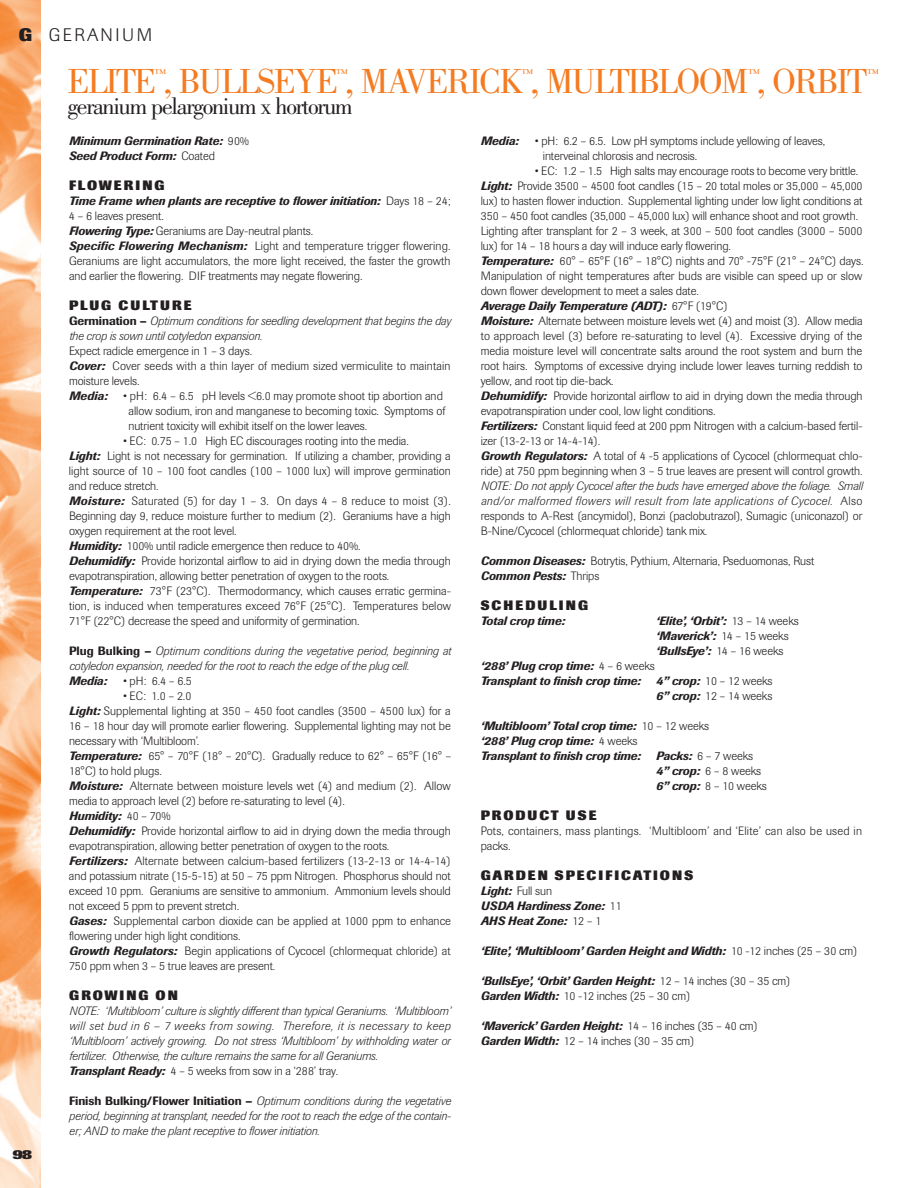
<style>
.page{position:relative;width:918px;height:1188px;background:#fff}
.page>*{position:absolute;margin:0;border:0;box-sizing:border-box;transform-origin:0 0}
.t1{font:36px "Bodoni";letter-spacing:-.05em;color:#f47b21}
.t2{font:24px "Bodoni";letter-spacing:-.05em;color:#231f20}
.t3{font:300 18px "Imago";letter-spacing:.14em;color:#231f20}
.t4{font:800 13.5px "Imago";letter-spacing:.145em;color:#231f20}
.t5{font:800 13.5px "Imago";letter-spacing:.145em;color:#231f20;scale:1.2 1}
.t6{font:300 12px/15px "Imago";letter-spacing:-.005em;color:#231f20}
.t7{font:italic 300 12px/15px "Imago";letter-spacing:-.005em;color:#231f20}
.t8{font:italic 500 12px/15px "Imago";letter-spacing:-.005em;color:#231f20}
.t9{font:300 12px/15px "Imago";letter-spacing:.015em;color:#231f20}
.t10{font:12px "Bodoni";color:#f47b21}
.s1{font-weight:800}
.s2{font-weight:300;font-style:normal}
.s3{font-weight:500;font-style:italic}
.s4{font-weight:500;font-style:normal}
.s5{font-weight:500}
.s6{font-style:normal}
</style>
<div class="page">
<img style="left:0;top:0;width:40px;height:1188px">
<h3 class="t3" style="left:19px;top:28px;width:135px"><span class="s1">G</span> GERANIUM</h3>
<h1 class="t1" style="left:68px;top:68px;width:801px">ELITE , BULLSEYE , MAVERICK , MULTIBLOOM , ORBIT</h1>
<p class="t10" style="left:154px;top:69px;width:13px">™</p>
<p class="t10" style="left:336px;top:69px;width:13px">™</p>
<p class="t10" style="left:522px;top:69px;width:13px">™</p>
<p class="t10" style="left:748px;top:69px;width:13px">™</p>
<p class="t10" style="left:867px;top:69px;width:13px">™</p>
<h2 class="t2" style="left:68px;top:97px;width:286px">geranium pelargonium x hortorum</h2>
<p class="t5" style="left:12px;top:1149px;width:18px">98</p>
<p class="t8" style="left:69px;top:134px;width:182px">Minimum Germination Rate: <span class="s2">90%<br></span>Seed Product Form: <span class="s2">Coated</span></p>
<p class="t4" style="left:69px;top:180px;width:97px">FLOWERING</p>
<p class="t6" style="left:69px;top:194px;width:383px"><span class="s3">Time Frame when plants are receptive to flower initiation:</span> Days 18 – 24; 4 – 6 leaves present.<br><span class="s3">Flowering Type:</span> Geraniums are Day-neutral plants.<br><span class="s3">Specific Flowering Mechanism:</span> Light and temperature trigger flowering.<br>Geraniums are light accumulators, the more light received, the faster the growth and earlier the flowering. DIF treatments may negate flowering.</p>
<p class="t4" style="left:69px;top:300px;width:124px">PLUG CULTURE</p>
<p class="t7" style="left:69px;top:314px;width:383px"><span class="s4">Germination –</span> Optimum conditions for seedling development that begins the day the crop is sown until cotyledon expansion.</p>
<p class="t6" style="left:69px;top:344px;width:383px">Expect radicle emergence in 1 – 3 days.<br><span class="s3">Cover:</span> Cover seeds with a thin layer of medium sized vermiculite to maintain moisture levels.</p>
<p class="t8" style="left:69px;top:389px;width:40px">Media:</p>
<p class="t6" style="left:128px;top:389px;width:318px;text-indent:-5px">• pH: 6.4 – 6.5 pH levels &lt;6.0 may promote shoot tip abortion and allow sodium, iron and manganese to becoming toxic. Symptoms of nutrient toxicity will exhibit itself on the lower leaves.</p>
<p class="t6" style="left:69px;top:434px;width:384px;text-indent:54px">• EC: 0.75 – 1.0 High EC discourages rooting into the media.<br><span class="s3">Light:</span> Light is not necessary for germination. If utilizing a chamber, providing a light source of 10 – 100 foot candles (100 – 1000 lux) will improve germination and reduce stretch.<br><span class="s3">Moisture:</span> Saturated (5) for day 1 – 3. On days 4 – 8 reduce to moist (3).<br>Beginning day 9, reduce moisture further to medium (2). Geraniums have a high oxygen requirement at the root level.<br><span class="s3">Humidity:</span> 100% until radicle emergence then reduce to 40%.<br><span class="s3">Dehumidify:</span> Provide horizontal airflow to aid in drying down the media through evapotranspiration, allowing better penetration of oxygen to the roots.<br><span class="s3">Temperature:</span> 73°F (23°C). Thermodormancy, which causes erratic germina&shy;tion, is induced when temperatures exceed 76°F (25°C). Temperatures below 71°F (22°C) decrease the speed and uniformity of germination.</p>
<p class="t7" style="left:69px;top:644px;width:383px"><span class="s4">Plug Bulking –</span> Optimum conditions during the vegetative period, beginning at cotyledon expansion, needed for the root to reach the edge of the plug cell.</p>
<p class="t8" style="left:69px;top:674px;width:39px">Media:</p>
<p class="t6" style="left:123px;top:674px;width:70px">• pH: 6.4 – 6.5</p>
<p class="t6" style="left:69px;top:689px;width:384px;text-indent:54px">• EC: 1.0 – 2.0<br><span class="s3">Light:</span> Supplemental lighting at 350 – 450 foot candles (3500 – 4500 lux) for a 16 – 18 hour day will promote earlier flowering. Supplemental lighting may not be necessary with ‘Multibloom’.<br><span class="s3">Temperature:</span> 65° – 70°F (18° – 20°C). Gradually reduce to 62° – 65°F (16° – 18°C) to hold plugs.<br><span class="s3">Moisture:</span> Alternate between moisture levels wet (4) and medium (2). Allow media to approach level (2) before re-saturating to level (4).<br><span class="s3">Humidity:</span> 40 – 70%<br><span class="s3">Dehumidify:</span> Provide horizontal airflow to aid in drying down the media through evapotranspiration, allowing better penetration of oxygen to the roots.<br><span class="s3">Fertilizers:</span> Alternate between calcium-based fertilizers (13-2-13 or 14-4-14) and potassium nitrate (15-5-15) at 50 – 75 ppm Nitrogen. Phosphorus should not exceed 10 ppm. Geraniums are sensitive to ammonium. Ammonium levels should not exceed 5 ppm to prevent stretch.<br><span class="s3">Gases:</span> Supplemental carbon dioxide can be applied at 1000 ppm to enhance flowering under high light conditions.<br><span class="s3">Growth Regulators:</span> Begin applications of Cycocel (chlormequat chloride) at 750 ppm when 3 – 5 true leaves are present.</p>
<p class="t4" style="left:69px;top:990px;width:110px">GROWING ON</p>
<p class="t7" style="left:69px;top:1004px;width:383px">NOTE: ‘Multibloom’ culture is slightly different than typical Geraniums. ‘Multibloom’ will set bud in 6 – 7 weeks from sowing. Therefore, it is necessary to keep ‘Multibloom’ actively growing. Do not stress ‘Multibloom’ by withholding water or fertilizer. Otherwise, the culture remains the same for all Geraniums.<br><span class="s5">Transplant Ready:</span> <span class="s6">4 – 5 weeks from sow in a ‘288’ tray.</span></p>
<p class="t7" style="left:69px;top:1094px;width:384px;text-align:justify"><span class="s4">Finish Bulking/Flower Initiation –</span> Optimum conditions during the vegetative period, beginning at transplant, needed for the root to reach the edge of the contain&shy;er; AND to make the plant receptive to flower initiation.</p>
<p class="t8" style="left:481px;top:134px;width:39px">Media:</p>
<p class="t6" style="left:543px;top:134px;width:284px;text-indent:-8px">• pH: 6.2 – 6.5. Low pH symptoms include yellowing of leaves, interveinal chlorosis and necrosis.</p>
<p class="t6" style="left:481px;top:164px;width:384px;text-indent:54px">• EC: 1.2 – 1.5 High salts may encourage roots to become very brittle.<br><span class="s3">Light:</span> Provide 3500 – 4500 foot candles (15 – 20 total moles or 35,000 – 45,000 lux) to hasten flower induction. Supplemental lighting under low light conditions at 350 – 450 foot candles (35,000 – 45,000 lux) will enhance shoot and root growth.<br>Lighting after transplant for 2 – 3 week, at 300 – 500 foot candles (3000 – 5000 lux) for 14 – 18 hours a day will induce early flowering.<br><span class="s3">Temperature:</span> 60° – 65°F (16° – 18°C) nights and 70° -75°F (21° – 24°C) days.<br>Manipulation of night temperatures after buds are visible can speed up or slow down flower development to meet a sales date.<br><span class="s3">Average Daily Temperature (ADT):</span> 67°F (19°C)<br><span class="s3">Moisture:</span> Alternate between moisture levels wet (4) and moist (3). Allow media to approach level (3) before re-saturating to level (4). Excessive drying of the media moisture level will concentrate salts around the root system and burn the root hairs. Symptoms of excessive drying include lower leaves turning reddish to yellow, and root tip die-back.<br><span class="s3">Dehumidify:</span> Provide horizontal airflow to aid in drying down the media through evapotranspiration under cool, low light conditions.<br><span class="s3">Fertilizers:</span> Constant liquid feed at 200 ppm Nitrogen with a calcium-based fertil&shy;izer (13-2-13 or 14-4-14).<br><span class="s3">Growth Regulators:</span> A total of 4 -5 applications of Cycocel (chlormequat chlo&shy;ride) at 750 ppm beginning when 3 – 5 true leaves are present will control growth.</p>
<p class="t7" style="left:481px;top:479px;width:383px;text-align:justify">NOTE: Do not apply Cycocel after the buds have emerged above the foliage. Small and/or malformed flowers will result from late applications of Cycocel. <span class="s6">Also responds to A-Rest (ancymidol), Bonzi (paclobutrazol), Sumagic (uniconazol) or B-Nine/Cycocel (chlormequat chloride) tank mix.</span></p>
<p class="t6" style="left:481px;top:554px;width:335px"><span class="s3">Common Diseases:</span> Botrytis, Pythium, Alternaria, Pseduomonas, Rust<br><span class="s3">Common Pests:</span> Thrips</p>
<p class="t4" style="left:481px;top:600px;width:109px">SCHEDULING</p>
<p class="t8" style="left:481px;top:614px;width:86px">Total crop time:</p>
<p class="t8" style="left:656px;top:614px;width:144px">‘Elite’, ‘Orbit’: <span class="s2">13 – 14 weeks </span>‘Maverick’: <span class="s2">14 – 15 weeks </span>‘BullsEye’: <span class="s2">14 – 16 weeks</span></p>
<p class="t8" style="left:481px;top:659px;width:176px">‘288’ Plug crop time: <span class="s2">4 – 6 weeks<br></span>Transplant to finish crop time:</p>
<p class="t6" style="left:656px;top:674px;width:118px"><span class="s3">4” crop:</span> 10 – 12 weeks<br><span class="s3">6” crop:</span> 12 – 14 weeks</p>
<p class="t8" style="left:481px;top:719px;width:230px">‘Multibloom’ Total crop time: <span class="s2">10 – 12 weeks </span>‘288’ Plug crop time: <span class="s2">4 weeks<br></span>Transplant to finish crop time:</p>
<p class="t6" style="left:656px;top:749px;width:112px"><span class="s3">Packs:</span> 6 – 7 weeks<br><span class="s3">4” crop:</span> 6 – 8 weeks<br><span class="s3">6” crop:</span> 8 – 10 weeks</p>
<p class="t4" style="left:481px;top:810px;width:117px">PRODUCT USE</p>
<p class="t9" style="left:481px;top:824px;width:383px">Pots, containers, mass plantings. ‘Multibloom’ and ‘Elite’ can also be used in packs.</p>
<p class="t4" style="left:481px;top:870px;width:214px">GARDEN SPECIFICATIONS</p>
<p class="t8" style="left:481px;top:884px;width:143px">Light: <span class="s2">Full sun<br></span>USDA Hardiness Zone: <span class="s2">11<br></span>AHS Heat Zone: <span class="s2">12 – 1</span></p>
<p class="t8" style="left:481px;top:944px;width:378px">‘Elite’, ‘Multibloom’ Garden Height and Width: <span class="s2">10 -12 inches (25 – 30 cm)</span></p>
<p class="t8" style="left:481px;top:974px;width:311px">‘BullsEye’, ‘Orbit’ Garden Height: <span class="s2">12 – 14 inches (30 – 35 cm)<br></span>Garden Width: <span class="s2">10 -12 inches (25 – 30 cm)</span></p>
<p class="t6" style="left:481px;top:1019px;width:279px"><span class="s3">‘Maverick’ Garden Height:</span> 14 – 16 inches (35 – 40 cm)<br><span class="s3">Garden Width:</span> 12 – 14 inches (30 – 35 cm)</p>
</div>
